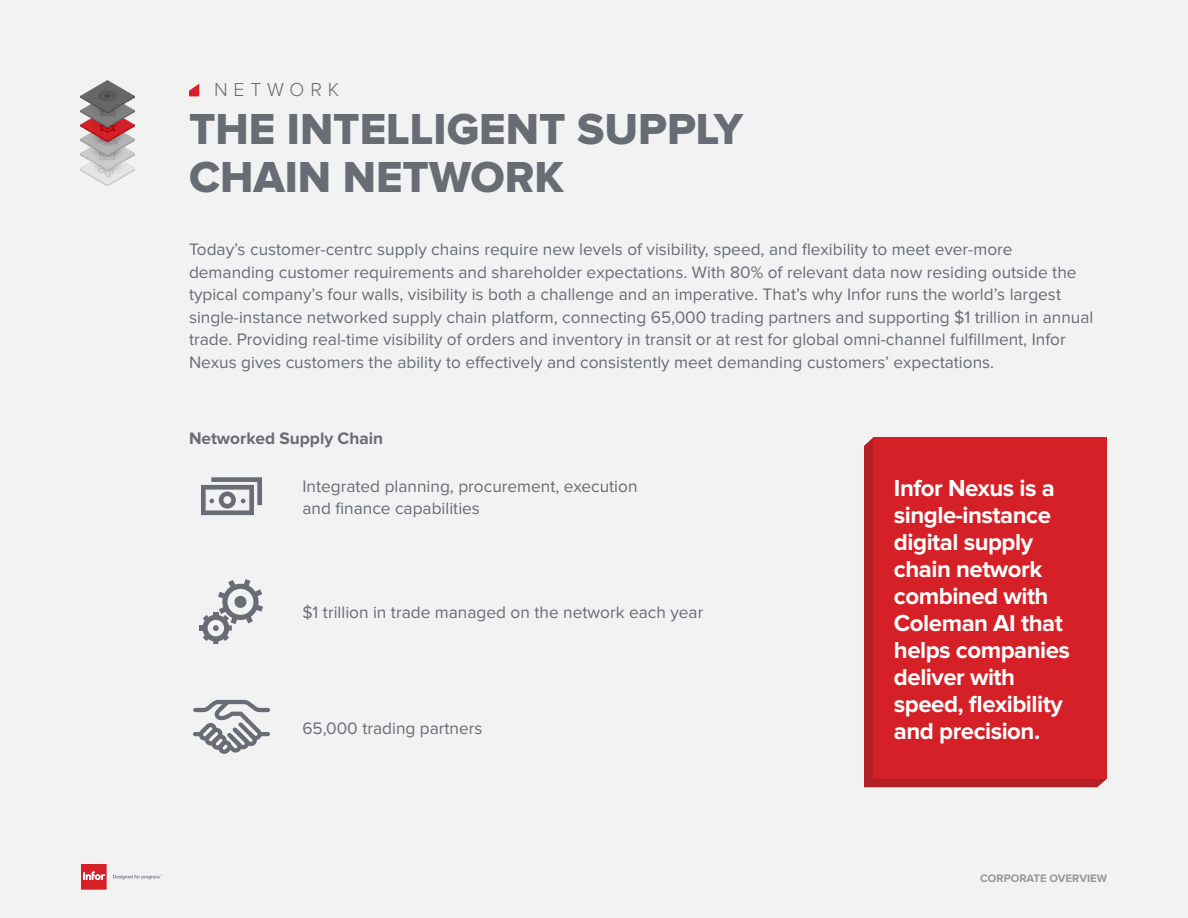
<style>
.page{position:relative;width:1188px;height:918px;background:#f2f2f3}
.page>*{position:absolute;margin:0;border:0;box-sizing:border-box;transform-origin:0 0}
.t1{font:45px/48px "Proxima Nova Extrabld";color:#686c74}
.t2{font:700 24px/27px "Proxima Nova";letter-spacing:-.02em;color:#fff}
.t3{font:300 19.5px "Proxima Nova";letter-spacing:.3em;color:#686c74}
.t4{font:17.25px/22.5px "Proxima Nova";color:#686c74}
.t5{font:700 17.25px "Proxima Nova";color:#686c74}
.t6{font:700 11.25px "Proxima Nova";color:#999898}
</style>
<div class="page">
<svg style="left:189px;top:84px;width:10px;height:12px"></svg>
<img style="left:81px;top:81px;width:54px;height:104px">
<svg style="left:864px;top:437px;width:243px;height:350px;background:#b52227"></svg>
<div style="left:874px;top:437px;width:233px;height:342px;background:#d52027"></div>
<svg style="left:193px;top:700px;width:77px;height:54px"></svg>
<hr style="left:193px;top:732px;width:10px;height:4px;background:#686c74;border-radius:2px">
<hr style="left:258px;top:732px;width:12px;height:4px;background:#686c74;border-radius:2px">
<svg style="left:201px;top:477px;width:61px;height:38px"></svg>
<svg style="left:200px;top:579px;width:63px;height:65px"></svg>
<svg style="left:113px;top:875px;width:49px;height:4px"></svg>
<svg style="left:81px;top:864px;width:26px;height:26px"></svg>
<p class="t3" style="left:214px;top:81px;width:127px">NETWORK</p>
<h1 class="t1" style="left:189px;top:107px;width:556px">THE INTELLIGENT SUPPLY<br>CHAIN NETWORK</h1>
<p class="t4" style="left:189px;top:239px;width:906px">Today’s customer-centrc supply chains require new levels of visibility, speed, and flexibility to meet ever-more demanding customer requirements and shareholder expectations. With 80% of relevant data now residing outside the typical company’s four walls, visibility is both a challenge and an imperative. That’s why Infor runs the world’s largest single-instance networked supply chain platform, connecting 65,000 trading partners and supporting $1 trillion in annual trade. Providing real-time visibility of orders and inventory in transit or at rest for global omni-channel fulfillment, Infor Nexus gives customers the ability to effectively and consistently meet demanding customers’ expectations.</p>
<p class="t5" style="left:189px;top:431px;width:196px">Networked Supply Chain</p>
<p class="t4" style="left:302px;top:476px;width:337px">Integrated planning, procurement, execution and finance capabilities</p>
<p class="t4" style="left:302px;top:602px;width:403px">$1 trillion in trade managed on the network each year</p>
<p class="t4" style="left:302px;top:717px;width:182px">65,000 trading partners</p>
<h2 class="t2" style="left:894px;top:476px;width:178px">Infor Nexus is a single-instance digital supply chain network combined with<br>Coleman AI that helps companies deliver with speed, flexibility and precision.</h2>
<p class="t6" style="left:980px;top:873px;width:128px">CORPORATE OVERVIEW</p>
</div>
